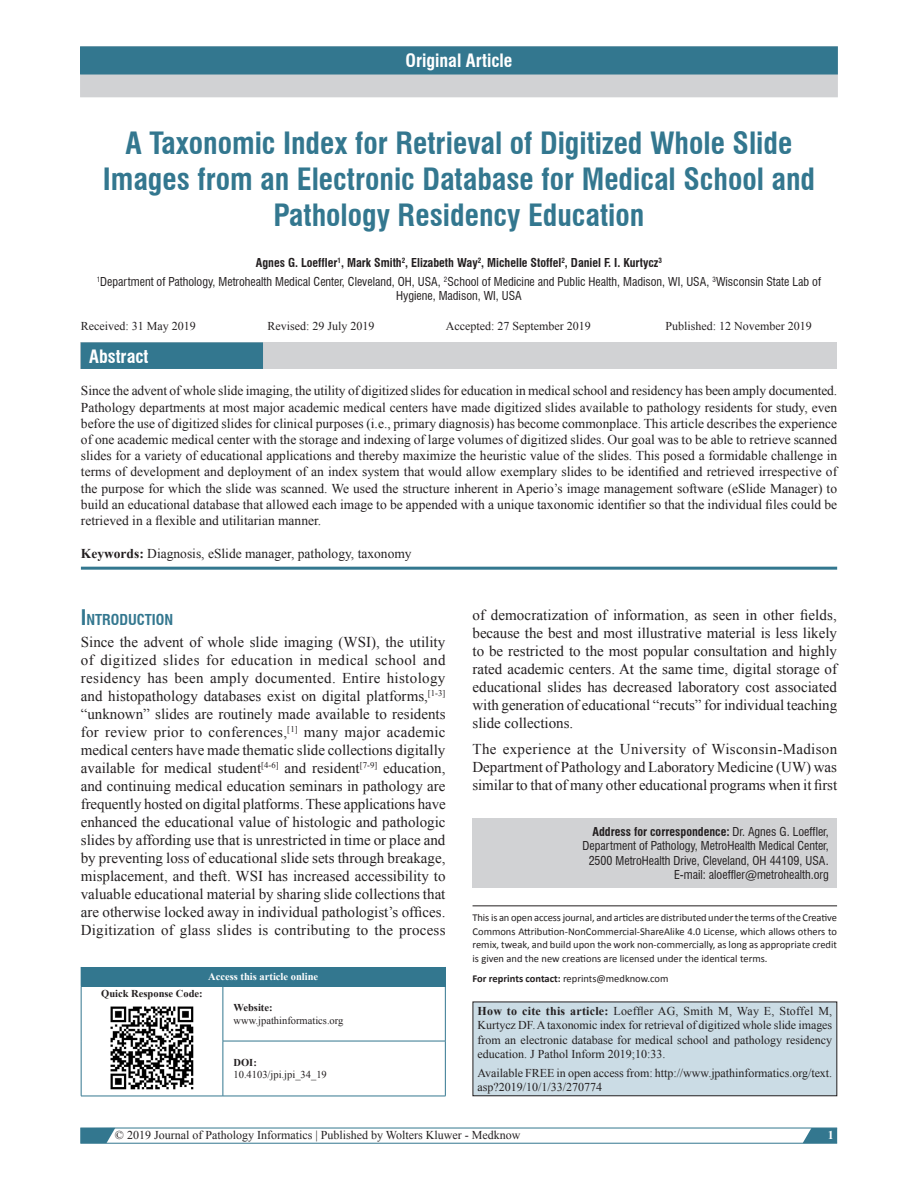
<style>
.page{position:relative;width:918px;height:1188px;background:#fff}
.page>*{position:absolute;margin:0;border:0;box-sizing:border-box;transform-origin:0 0}
.AT{font:700 condensed 30px/36px "Swiss 721 BT";color:#33778f;text-align:center}
.AH{font:700 condensed 18px "Swiss 721 BT";color:#fff}
.ABSH{font:700 condensed 18px "Swiss 721 BT";color:#fff}
.TX{font:15px/18px "Times New Roman";letter-spacing:-.005em;color:#231f20;text-align:justify}
.t1{font:700 condensed 14.7px "Swiss 721 BT";color:#33778f}
.ABS{font:13.5px/16.2px "Times New Roman";color:#231f20;text-align:justify}
.KWD{font:13.5px "Times New Roman";color:#231f20}
.HTC{font:12px/14.4px "Times New Roman";color:#231f20;text-align:justify}
.ADD{font:condensed 12px/14.4px "Swiss 721 BT";color:#231f20;text-align:right}
.AFF{font:condensed 12px/14.4px "Swiss 721 BT";color:#231f20;text-align:center}
.HIS{font:12px "Times New Roman";color:#231f20}
.AU{font:700 condensed 12px "Swiss 721 BT";color:#231f20}
.t2{font:700 12px "Times New Roman";color:#fff}
.OS{font:10.5px/13.5px "Calibri";color:#231f20;text-align:justify}
.Website{font:10.5px/12.6px "Times New Roman";color:#231f20}
.ATAO{font:700 10.5px "Times New Roman";color:#fff}
.QRC{font:700 10.5px "Times New Roman";color:#231f20}
.s1{font-weight:700}
.s2{font-size:21px}
</style>
<div class="page">
<svg style="left:80px;top:1128px;width:758px;height:16px"></svg>
<div style="left:81px;top:342px;width:756px;height:27px;background:#d1d2d4"></div>
<div style="left:81px;top:342px;width:182px;height:27px;background:#33778f"></div>
<div style="left:80px;top:46px;width:758px;height:51px;background:#d1d2d4"></div>
<div style="left:81px;top:47px;width:756px;height:27px;background:#33778f"></div>
<div style="left:80px;top:46px;width:758px;height:29px;border:2px solid #33778f"></div>
<hr style="left:81px;top:567px;width:756px;height:3px;background:#33778f">
<div style="left:473px;top:818px;width:364px;height:69px;background:#d1d2d4"></div>
<div style="left:81px;top:967px;width:364px;height:19px;background:#33778f"></div>
<svg style="left:445px;top:967px;width:1px;height:19px"></svg>
<hr style="left:81px;top:986px;width:1px;height:55px;background:#33778f">
<hr style="left:81px;top:1041px;width:1px;height:55px;background:#33778f">
<hr style="left:81px;top:986px;width:142px;height:1px;background:#33778f">
<hr style="left:223px;top:986px;width:1px;height:55px;background:#33778f">
<hr style="left:223px;top:986px;width:223px;height:1px;background:#33778f">
<hr style="left:445px;top:986px;width:1px;height:55px;background:#33778f">
<hr style="left:81px;top:1096px;width:142px;height:1px;background:#33778f">
<hr style="left:223px;top:1041px;width:1px;height:55px;background:#33778f">
<hr style="left:223px;top:1041px;width:223px;height:1px;background:#33778f">
<hr style="left:445px;top:1041px;width:1px;height:55px;background:#33778f">
<hr style="left:223px;top:1096px;width:223px;height:1px;background:#33778f">
<img style="left:110px;top:1006px;width:84px;height:84px">
<hr style="left:473px;top:905px;width:364px;height:1px;background:#231f20">
<div style="left:473px;top:1002px;width:364px;height:94px;background:#cbdce5"></div>
<div style="left:473px;top:1002px;width:364px;height:94px;border:1px solid #231f20"></div>
<p class="AH" style="left:405px;top:50px;width:109px">Original Article</p>
<p class="AT" style="left:103px;top:125px;width:714px">A Taxonomic Index for Retrieval of Digitized Whole Slide<br>Images from an Electronic Database for Medical School and<br>Pathology Residency Education</p>
<p class="AU" style="left:256px;top:255px;width:408px">Agnes G. Loeffler<sup>1</sup>, Mark Smith<sup>2</sup>, Elizabeth Way<sup>2</sup>, Michelle Stoffel<sup>2</sup>, Daniel F. I. Kurtycz<sup>3</sup></p>
<p class="AFF" style="left:97px;top:274px;width:726px"><sup>1</sup>Department of Pathology, Metrohealth Medical Center, Cleveland, OH, USA, <sup>2</sup>School of Medicine and Public Health, Madison, WI, USA, <sup>3</sup>Wisconsin State Lab of<br>Hygiene, Madison, WI, USA</p>
<p class="HIS" style="left:81px;top:317px;width:116px">Received: 31 May 2019</p>
<p class="HIS" style="left:267px;top:317px;width:108px">Revised: 29 July 2019</p>
<p class="HIS" style="left:446px;top:317px;width:146px">Accepted: 27 September 2019</p>
<p class="HIS" style="left:666px;top:317px;width:148px">Published: 12 November 2019</p>
<p class="ABSH" style="left:89px;top:345px;width:61px">Abstract</p>
<p class="ABS" style="left:81px;top:382px;width:758px">Since the advent of whole slide imaging, the utility of digitized slides for education in medical school and residency has been amply documented.<br>Pathology departments at most major academic medical centers have made digitized slides available to pathology residents for study, even before the use of digitized slides for clinical purposes (i.e., primary diagnosis) has become commonplace. This article describes the experience of one academic medical center with the storage and indexing of large volumes of digitized slides. Our goal was to be able to retrieve scanned slides for a variety of educational applications and thereby maximize the heuristic value of the slides. This posed a formidable challenge in terms of development and deployment of an index system that would allow exemplary slides to be identified and retrieved irrespective of the purpose for which the slide was scanned. We used the structure inherent in Aperio’s image management software (eSlide Manager) to build an educational database that allowed each image to be appended with a unique taxonomic identifier so that the individual files could be retrieved in a flexible and utilitarian manner.</p>
<p class="KWD" style="left:81px;top:544px;width:332px"><span class="s1">Keywords:</span> Diagnosis, eSlide manager, pathology, taxonomy</p>
<h1 class="t1" style="left:81px;top:611px;width:94px"><span class="s2">I</span>NTRODUCTION</h1>
<p class="TX" style="left:81px;top:633px;width:366px">Since the advent of whole slide imaging (WSI), the utility of digitized slides for education in medical school and residency has been amply documented. Entire histology and histopathology databases exist on digital platforms,<sup>[1‑3] </sup>“unknown” slides are routinely made available to residents for review prior to conferences,<sup>[1]</sup> many major academic medical centers have made thematic slide collections digitally available for medical student<sup>[4‑6]</sup> and resident<sup>[7‑9]</sup> education, and continuing medical education seminars in pathology are frequently hosted on digital platforms. These applications have enhanced the educational value of histologic and pathologic slides by affording use that is unrestricted in time or place and by preventing loss of educational slide sets through breakage, misplacement, and theft. WSI has increased accessibility to valuable educational material by sharing slide collections that are otherwise locked away in individual pathologist’s offices.<br>Digitization of glass slides is contributing to the process</p>
<p class="ATAO" style="left:208px;top:969px;width:111px">Access this article online</p>
<p class="QRC" style="left:101px;top:986px;width:103px">Quick Response Code:</p>
<p class="Website" style="left:234px;top:1001px;width:111px"><span class="s1">Website: </span>www.jpathinformatics.org</p>
<p class="Website" style="left:234px;top:1056px;width:95px"><span class="s1">DOI:<br></span>10.4103/jpi.jpi_34_19</p>
<p class="TX" style="left:472px;top:605px;width:366px">of democratization of information, as seen in other fields, because the best and most illustrative material is less likely to be restricted to the most popular consultation and highly rated academic centers. At the same time, digital storage of educational slides has decreased laboratory cost associated with generation of educational “recuts” for individual teaching slide collections.</p>
<p class="TX" style="left:472px;top:740px;width:366px">The experience at the University of Wisconsin‑Madison Department of Pathology and Laboratory Medicine (UW) was similar to that of many other educational programs when it first</p>
<p class="ADD" style="left:583px;top:824px;width:248px"><span class="s1">Address for correspondence:</span> Dr. Agnes G. Loeffler, Department of Pathology, MetroHealth Medical Center, 2500 MetroHealth Drive, Cleveland, OH 44109, USA.<br>E‑mail: aloeffler@metrohealth.org</p>
<p class="OS" style="left:473px;top:911px;width:366px">This is an open access journal, and articles are distributed under the terms of the Creative Commons Attribution‑NonCommercial‑ShareAlike 4.0 License, which allows others to remix, tweak, and build upon the work non‑commercially, as long as appropriate credit is given and the new creations are licensed under the identical terms.</p>
<p class="OS" style="left:473px;top:972px;width:198px"><span class="s1">For reprints contact:</span> reprints@medknow.com</p>
<p class="HTC" style="left:478px;top:1003px;width:356px"><span class="s1">How to cite this article:</span> Loeffler AG, Smith M, Way E, Stoffel M, Kurtycz DF. A taxonomic index for retrieval of digitized whole slide images from an electronic database for medical school and pathology residency education. J Pathol Inform 2019;10:33.</p>
<p class="HTC" style="left:478px;top:1065px;width:356px">Available FREE in open access from: http://www.jpathinformatics.org/text. asp?2019/10/1/33/270774</p>
<p class="HTC" style="left:115px;top:1128px;width:407px">© 2019 Journal of Pathology Informatics | Published by Wolters Kluwer - Medknow</p>
<p class="t2" style="left:828px;top:1127px;width:7px">1</p>
</div>
